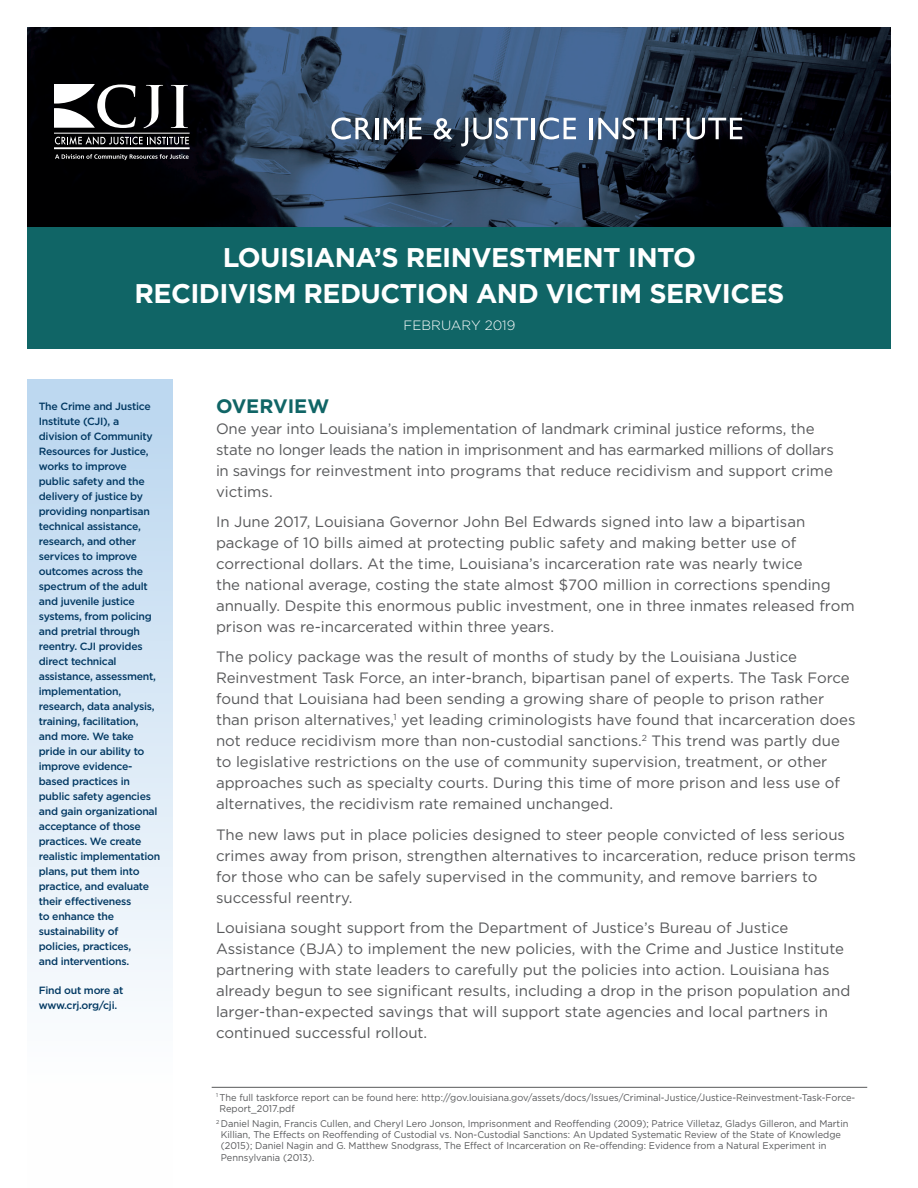
<style>
.page{position:relative;width:918px;height:1188px;background:#fff}
.page>*{position:absolute;margin:0;border:0;box-sizing:border-box;transform-origin:0 0}
.t1{font:700 27px/36px "Gotham";letter-spacing:-.02em;color:#fff;text-align:center}
.Sub_title_DIN{font:700 19.5px "Gotham";color:#106566}
.body_copy{font:15px/21px "Gotham";color:#57585a}
.t2{font:300 13.5px "Gotham";color:#fff}
.Chart_category_title{font:500 10.5px/15px "Gotham";letter-spacing:-.025em;color:#013862}
.foot_note{font:9.75px/11.2px "Gotham";color:#57585a;scale:.95 1}
</style>
<div class="page">
<img style="left:27px;top:27px;width:864px;height:201px">
<svg style="left:55px;top:154px;width:134px;height:6px"></svg>
<hr style="left:54px;top:133px;width:136px;height:1px;background:#fff">
<svg style="left:55px;top:136px;width:134px;height:9px"></svg>
<hr style="left:54px;top:147px;width:136px;height:2px;background:#fff">
<svg style="left:54px;top:84px;width:82px;height:44px"></svg>
<svg style="left:144px;top:85px;width:19px;height:43px"></svg>
<svg style="left:171px;top:85px;width:17px;height:43px"></svg>
<svg style="left:331px;top:117px;width:41px;height:22px"></svg>
<hr style="left:375px;top:118px;width:3px;height:21px;background:#fff">
<svg style="left:384px;top:118px;width:38px;height:21px"></svg>
<svg style="left:434px;top:118px;width:18px;height:21px"></svg>
<svg style="left:461px;top:117px;width:67px;height:29px"></svg>
<hr style="left:532px;top:118px;width:3px;height:21px;background:#fff">
<svg style="left:540px;top:117px;width:36px;height:22px"></svg>
<hr style="left:590px;top:118px;width:3px;height:21px;background:#fff">
<svg style="left:598px;top:117px;width:57px;height:22px"></svg>
<hr style="left:659px;top:118px;width:3px;height:21px;background:#fff">
<svg style="left:665px;top:118px;width:77px;height:21px"></svg>
<div style="left:27px;top:380px;width:146px;height:808px;background:linear-gradient(to bottom,#bad6ef,#fff)"></div>
<div style="left:27px;top:228px;width:864px;height:121px;background:#106566"></div>
<hr style="left:212px;top:1087px;width:655px;height:1px;background:#57585a">
<p class="t1" style="left:135px;top:239px;width:652px">LOUISIANA’S REINVESTMENT INTO<br>RECIDIVISM REDUCTION AND VICTIM SERVICES</p>
<p class="t2" style="left:404px;top:317px;width:113px">FEBRUARY 2019</p>
<p class="Chart_category_title" style="left:39px;top:399px;width:123px">The Crime and Justice<br>Institute (CJI), a division of Community<br>Resources for Justice, works to improve public safety and the delivery of justice by providing nonpartisan technical assistance, research, and other services to improve outcomes across the spectrum of the adult and juvenile justice systems, from policing and pretrial through reentry. CJI provides direct technical assistance, assessment, implementation, research, data analysis, training, facilitation, and more. We take pride in our ability to improve evidence&shy;based practices in public safety agencies and gain organizational acceptance of those practices. We create realistic implementation plans, put them into practice, and evaluate their effectiveness<br>to enhance the sustainability of policies, practices,<br>and interventions.</p>
<p class="Chart_category_title" style="left:39px;top:983px;width:86px">Find out more at www.crj.org/cji.</p>
<p class="Sub_title_DIN" style="left:216px;top:393px;width:115px">OVERVIEW</p>
<p class="body_copy" style="left:216px;top:418px;width:619px">One year into Louisiana’s implementation of landmark criminal justice reforms, the state no longer leads the nation in imprisonment and has earmarked millions of dollars in savings for reinvestment into programs that reduce recidivism and support crime victims.</p>
<p class="body_copy" style="left:216px;top:511px;width:640px">In June 2017, Louisiana Governor John Bel Edwards signed into law a bipartisan package of 10 bills aimed at protecting public safety and making better use of correctional dollars. At the time, Louisiana’s incarceration rate was nearly twice<br>the national average, costing the state almost $700 million in corrections spending annually. Despite this enormous public investment, one in three inmates released from prison was re-incarcerated within three years.</p>
<p class="body_copy" style="left:216px;top:646px;width:641px">The policy package was the result of months of study by the Louisiana Justice Reinvestment Task Force, an inter-branch, bipartisan panel of experts. The Task Force found that Louisiana had been sending a growing share of people to prison rather than prison alternatives,<sup>1</sup> yet leading criminologists have found that incarceration does not reduce recidivism more than non-custodial sanctions.<sup>2</sup> This trend was partly due to legislative restrictions on the use of community supervision, treatment, or other approaches such as specialty courts. During this time of more prison and less use of alternatives, the recidivism rate remained unchanged.</p>
<p class="body_copy" style="left:216px;top:824px;width:642px">The new laws put in place policies designed to steer people convicted of less serious crimes away from prison, strengthen alternatives to incarceration, reduce prison terms for those who can be safely supervised in the community, and remove barriers to successful reentry.</p>
<p class="body_copy" style="left:216px;top:917px;width:636px">Louisiana sought support from the Department of Justice’s Bureau of Justice Assistance (BJA) to implement the new policies, with the Crime and Justice Institute partnering with state leaders to carefully put the policies into action. Louisiana has already begun to see significant results, including a drop in the prison population and larger-than-expected savings that will support state agencies and local partners in continued successful rollout.</p>
<p class="foot_note" style="left:220px;top:1091px;width:671px;text-indent:-4px"><sup>1</sup> The full taskforce report can be found here: http://gov.louisiana.gov/assets/docs/Issues/Criminal-Justice/Justice-Reinvestment-Task-Force-<br>Report_2017.pdf</p>
<p class="foot_note" style="left:221px;top:1118px;width:662px;text-indent:-5px"><sup>2</sup> Daniel Nagin, Francis Cullen, and Cheryl Lero Jonson, Imprisonment and Reoffending (2009); Patrice Villetaz, Gladys Gilleron, and Martin Killian, The Effects on Reoffending of Custodial vs. Non-Custodial Sanctions: An Updated Systematic Review of the State of Knowledge (2015); Daniel Nagin and G. Matthew Snodgrass, The Effect of Incarceration on Re-offending: Evidence from a Natural Experiment in Pennsylvania (2013).</p>
</div>
